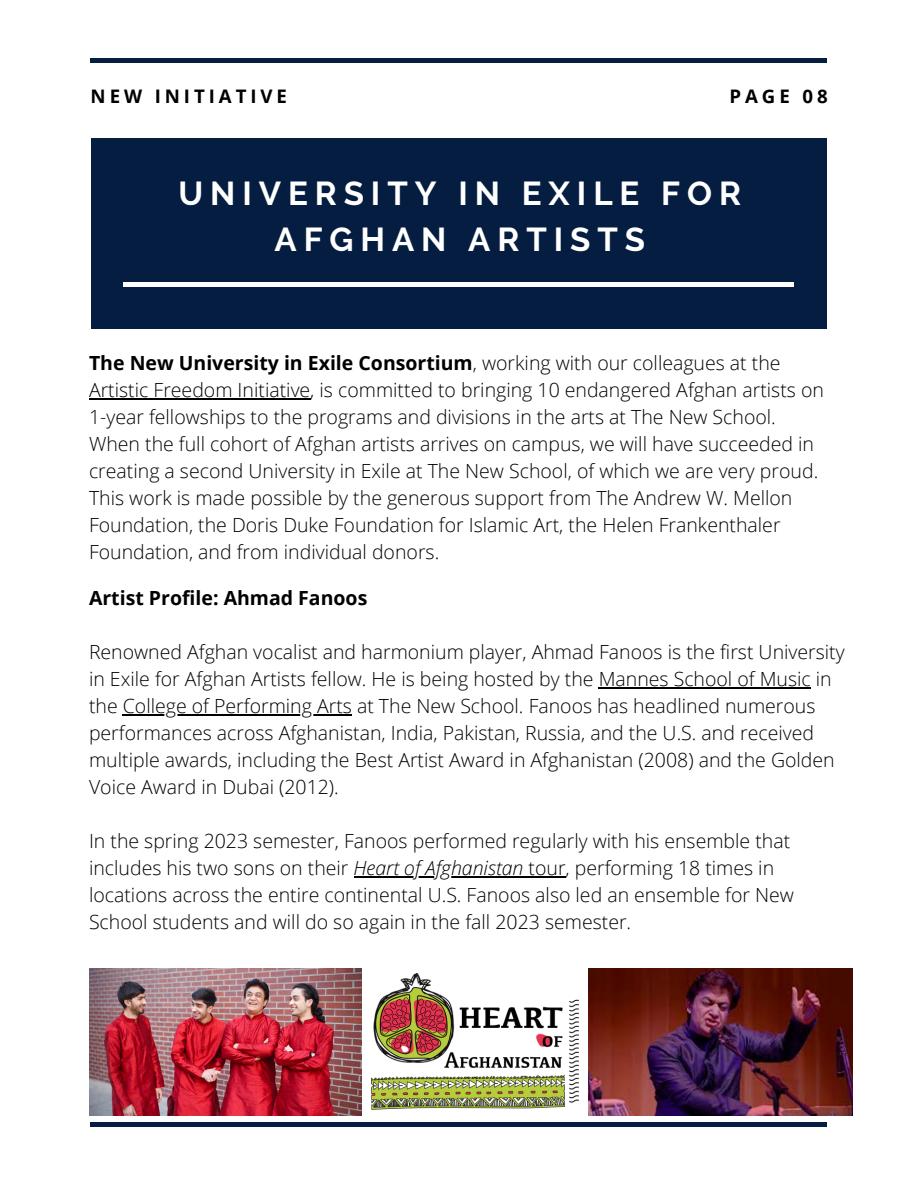
<style>
.page{position:relative;width:918px;height:1188px;background:#fff}
.page>*{position:absolute;margin:0;border:0;box-sizing:border-box;transform-origin:0 0}
.t1{font:700 33px/46.2px "Raleway";letter-spacing:.21em;color:#fff;text-align:center}
.t2{font:300 19.5px/27px "Open Sans";color:#000}
.t3{font:700 19.5px "Open Sans";color:#000}
.t4{font:700 18.6px "Open Sans";letter-spacing:.21em;color:#000}
.s1{font-weight:700}
.s2{font-style:italic}
</style>
<div class="page">
<hr style="left:91px;top:59px;width:736px;height:3px;background:#051d40">
<div style="left:92px;top:139px;width:735px;height:190px;background:#051d40"></div>
<hr style="left:124px;top:283px;width:670px;height:3px;background:#fff">
<hr style="left:91px;top:1123px;width:736px;height:3px;background:#051d40">
<img style="left:589px;top:968px;width:263px;height:147px">
<img style="left:89px;top:968px;width:272px;height:147px">
<img style="left:372px;top:974px;width:207px;height:136px">
<hr style="left:89px;top:399px;width:221px;height:1px;background:#000">
<hr style="left:599px;top:688px;width:212px;height:1px;background:#000">
<hr style="left:123px;top:715px;width:229px;height:1px;background:#000">
<hr style="left:354px;top:877px;width:175px;height:1px;background:#000">
<hr style="left:529px;top:877px;width:37px;height:1px;background:#000">
<h1 class="t4" style="left:91px;top:83px;width:198px">NEW INITIATIVE</h1>
<p class="t4" style="left:730px;top:83px;width:100px">PAGE 08</p>
<p class="t1" style="left:178px;top:170px;width:564px">UNIVERSITY IN EXILE FOR<br>AFGHAN ARTISTS</p>
<p class="t2" style="left:89px;top:349px;width:736px"><span class="s1">The New University in Exile Consortium</span>, working with our colleagues at the Artistic Freedom Initiative, is committed to bringing 10 endangered Afghan artists on 1-year fellowships to the programs and divisions in the arts at The New School.<br>When the full cohort of Afghan artists arrives on campus, we will have succeeded in creating a second University in Exile at The New School, of which we are very proud.<br>This work is made possible by the generous support from The Andrew W. Mellon Foundation, the Doris Duke Foundation for Islamic Art, the Helen Frankenthaler Foundation, and from individual donors.</p>
<h3 class="t3" style="left:89px;top:585px;width:280px">Artist Profile: Ahmad Fanoos</h3>
<p class="t2" style="left:89px;top:638px;width:757px">Renowned Afghan vocalist and harmonium player, Ahmad Fanoos is the first University in Exile for Afghan Artists fellow. He is being hosted by the Mannes School of Music in the College of Performing Arts at The New School. Fanoos has headlined numerous</p>
<p class="t2" style="left:89px;top:719px;width:747px">performances across Afghanistan, India, Pakistan, Russia, and the U.S. and received multiple awards, including the Best Artist Award in Afghanistan (2008) and the Golden<br>Voice Award in Dubai (2012).</p>
<p class="t2" style="left:89px;top:827px;width:703px">In the spring 2023 semester, Fanoos performed regularly with his ensemble that includes his two sons on their <span class="s2">Heart of Afghanistan</span> tour, performing 18 times in</p>
<p class="t2" style="left:89px;top:881px;width:706px">locations across the entire continental U.S. Fanoos also led an ensemble for New<br>School students and will do so again in the fall 2023 semester.</p>
</div>
